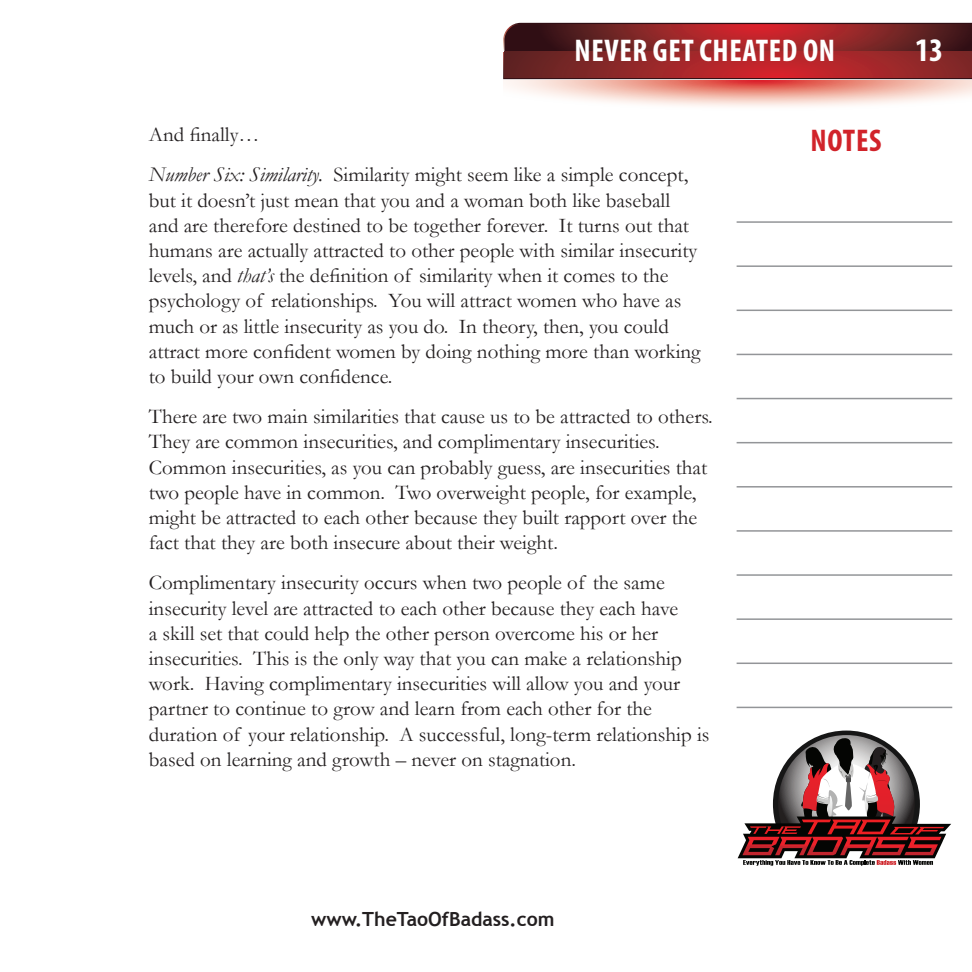
<style>
.page{position:relative;width:972px;height:972px;background:#fff}
.page>*{position:absolute;margin:0;border:0;box-sizing:border-box;transform-origin:0 0}
.t1{font:700 condensed 33px "Myriad Pro";color:#fff}
.t2{font:700 condensed 31.5px "Myriad Pro";letter-spacing:.02em;color:#fff}
.t3{font:700 condensed 31.5px "Myriad Pro";letter-spacing:.02em;color:#d1232a}
.t4{font:21px/25.2px "Garamond";color:#231f20}
.t5{font:700 19.5px "Trebuchet MS";color:#231f20}
.s1{font-style:italic}
</style>
<div class="page">
<svg style="left:738px;top:731px;width:213px;height:135px"></svg>
<hr style="left:737px;top:221px;width:215px;height:2px;background:#939598">
<hr style="left:737px;top:398px;width:215px;height:1px;background:#939598">
<hr style="left:737px;top:574px;width:215px;height:2px;background:#939598">
<hr style="left:737px;top:265px;width:215px;height:2px;background:#939598">
<hr style="left:737px;top:442px;width:215px;height:1px;background:#939598">
<hr style="left:737px;top:618px;width:215px;height:2px;background:#939598">
<hr style="left:737px;top:310px;width:215px;height:1px;background:#939598">
<hr style="left:737px;top:486px;width:215px;height:2px;background:#939598">
<hr style="left:737px;top:663px;width:215px;height:1px;background:#939598">
<hr style="left:737px;top:354px;width:215px;height:1px;background:#939598">
<hr style="left:737px;top:530px;width:215px;height:2px;background:#939598">
<hr style="left:737px;top:707px;width:215px;height:1px;background:#939598">
<svg style="left:504px;top:80px;width:468px;height:27px"></svg>
<svg style="left:503px;top:23px;width:469px;height:56px;background:#792124"></svg>
<svg style="left:504px;top:51px;width:468px;height:27px;background:#992628"></svg>
<h2 class="t2" style="left:574px;top:31px;width:262px">NEVER GET CHEATED ON</h2>
<p class="t4" style="left:149px;top:114px;width:541px;line-height:40.2px">And finally…<br><span class="s1">Number Six: Similarity.</span> Similarity might seem like a simple concept,</p>
<p class="t4" style="left:149px;top:187px;width:553px">but it doesn’t just mean that you and a woman both like baseball and are therefore destined to be together forever. It turns out that humans are actually attracted to other people with similar insecurity levels, and <span class="s1">that’s</span> the definition of similarity when it comes to the psychology of relationships. You will attract women who have as much or as little insecurity as you do. In theory, then, you could attract more confident women by doing nothing more than working to build your own confidence.</p>
<p class="t4" style="left:149px;top:404px;width:565px">There are two main similarities that cause us to be attracted to others.<br>They are common insecurities, and complimentary insecurities.<br>Common insecurities, as you can probably guess, are insecurities that two people have in common. Two overweight people, for example, might be attracted to each other because they built rapport over the fact that they are both insecure about their weight.</p>
<p class="t4" style="left:149px;top:570px;width:562px">Complimentary insecurity occurs when two people of the same insecurity level are attracted to each other because they each have<br>a skill set that could help the other person overcome his or her insecurities. This is the only way that you can make a relationship work. Having complimentary insecurities will allow you and your partner to continue to grow and learn from each other for the duration of your relationship. A successful, long-term relationship is based on learning and growth – never on stagnation.</p>
<h2 class="t3" style="left:811px;top:121px;width:72px">NOTES</h2>
<h1 class="t1" style="left:915px;top:29px;width:30px">13</h1>
<p class="t5" style="left:311px;top:906px;width:245px">www.TheTaoOfBadass.com</p>
</div>
